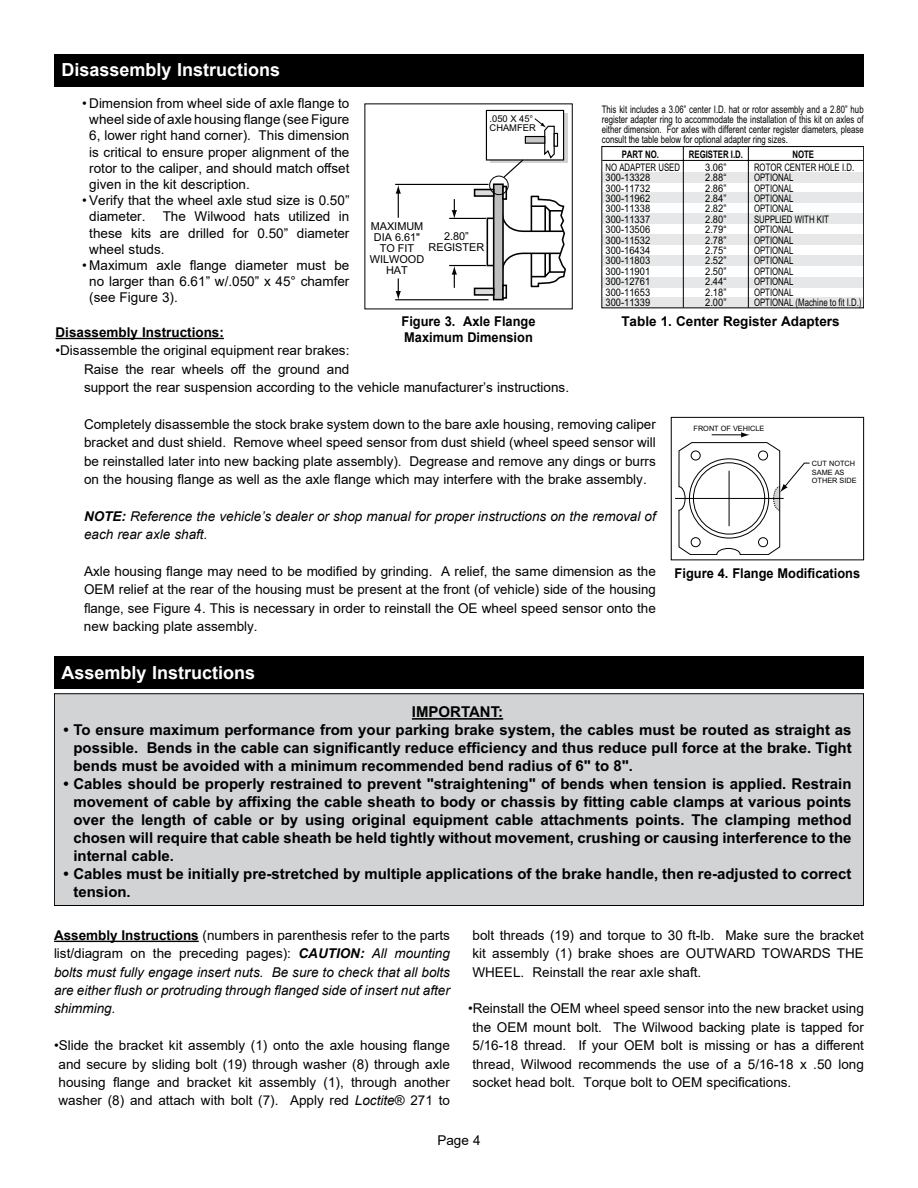
<style>
.page{position:relative;width:918px;height:1188px;background:#fff}
.page>*{position:absolute;margin:0;border:0;box-sizing:border-box;transform-origin:0 0}
.t1{font:700 18px "Arial";color:#fff}
.t2{font:700 15px/18px "Arial";color:#000;text-align:justify}
.t3{font:13.5px/18.3px "Arial";color:#000;text-align:justify}
.t4{font:italic 13.5px/18.3px "Arial";color:#000}
.t5{font:700 13.5px/16.2px "Arial";color:#000;scale:.95 1}
.t6{font:700 13.5px "Arial";color:#000}
.t7{font:10.95px/10.9px "Arial";color:#000;text-align:center}
.t8{font:10.35px/10.4px "Arial";color:#000;scale:.75 1}
.t9{font:10.35px/10.4px "Arial";color:#000;text-align:justify;scale:.9 1}
.t10{font:700 10.35px "Arial";color:#000;scale:.75 1}
.t11{font:9.3px/9.3px "Arial";color:#000}
.t12{font:7.35px/8.9px "Arial";color:#000}
.s1{font-weight:700}
.s2{font-weight:700;font-style:normal}
.s3{font-style:normal}
.s4{font-style:italic}
</style>
<div class="page">
<hr style="left:56px;top:338px;width:168px;height:1px;background:#000">
<div style="left:54px;top:54px;width:810px;height:32px;background:#000"></div>
<svg style="left:675px;top:432px;width:135px;height:123px"></svg>
<div style="left:671px;top:417px;width:193px;height:143px;border:1px solid #000"></div>
<svg style="left:487px;top:218px;width:6px;height:48px"></svg>
<div style="left:494px;top:184px;width:9px;height:116px;background:#bcbec0"></div>
<div style="left:493px;top:183px;width:11px;height:117px;border:2px solid #000"></div>
<svg style="left:502px;top:186px;width:5px;height:9px"></svg>
<svg style="left:474px;top:189px;width:20px;height:8px"></svg>
<div style="left:502px;top:285px;width:5px;height:14px;border:2px solid #000"></div>
<div style="left:475px;top:288px;width:19px;height:7px;background:#dcddde"></div>
<div style="left:474px;top:288px;width:20px;height:8px;border:2px solid #000"></div>
<svg style="left:501px;top:195px;width:65px;height:103px"></svg>
<hr style="left:395px;top:184px;width:94px;height:1px;background:#000">
<hr style="left:449px;top:218px;width:37px;height:1px;background:#000">
<hr style="left:395px;top:299px;width:94px;height:1px;background:#000">
<hr style="left:449px;top:265px;width:37px;height:1px;background:#000">
<svg style="left:396px;top:185px;width:5px;height:33px"></svg>
<svg style="left:396px;top:278px;width:5px;height:22px"></svg>
<svg style="left:452px;top:266px;width:5px;height:22px"></svg>
<svg style="left:452px;top:199px;width:5px;height:19px"></svg>
<svg style="left:490px;top:113px;width:77px;height:50px"></svg>
<div style="left:486px;top:110px;width:78px;height:50px;background:#fff"></div>
<div style="left:486px;top:110px;width:78px;height:51px;border:1px solid #000"></div>
<svg style="left:555px;top:133px;width:3px;height:14px"></svg>
<div style="left:525px;top:136px;width:20px;height:8px;background:#c7c8ca;border:1px solid #000"></div>
<svg style="left:534px;top:118px;width:21px;height:41px"></svg>
<div style="left:489px;top:176px;width:20px;height:19px;border:1px solid #000;border-radius:50%"></div>
<svg style="left:502px;top:159px;width:23px;height:20px"></svg>
<div style="left:602px;top:173px;width:262px;height:10px;background:#e6e7e8"></div>
<div style="left:602px;top:192px;width:262px;height:11px;background:#e6e7e8"></div>
<div style="left:602px;top:214px;width:262px;height:10px;background:#e6e7e8"></div>
<div style="left:602px;top:234px;width:262px;height:11px;background:#e6e7e8"></div>
<div style="left:602px;top:255px;width:262px;height:11px;background:#e6e7e8"></div>
<div style="left:602px;top:277px;width:262px;height:10px;background:#e6e7e8"></div>
<div style="left:602px;top:297px;width:262px;height:11px;background:#e6e7e8"></div>
<div style="left:602px;top:146px;width:262px;height:162px;border:1px solid #000"></div>
<hr style="left:602px;top:160px;width:261px;height:1px;background:#000">
<hr style="left:683px;top:147px;width:1px;height:161px;background:#000">
<hr style="left:748px;top:147px;width:1px;height:161px;background:#000">
<hr style="left:54px;top:941px;width:145px;height:1px;background:#000">
<div style="left:54px;top:657px;width:810px;height:32px;background:#000"></div>
<div style="left:54px;top:694px;width:810px;height:212px;background:#d1d3d4"></div>
<div style="left:54px;top:693px;width:810px;height:213px;border:1px solid #000"></div>
<hr style="left:412px;top:718px;width:91px;height:2px;background:#000">
<h1 class="t1" style="left:62px;top:57px;width:220px">Disassembly Instructions</h1>
<p class="t3" style="left:89px;top:95px;width:262px;line-height:16.2px;text-indent:-7px">• Dimension from wheel side of axle flange to wheel side of axle housing flange (see Figure 6, lower right hand corner). This dimension is critical to ensure proper alignment of the rotor to the caliper, and should match offset given in the kit description.</p>
<p class="t3" style="left:89px;top:192px;width:262px;line-height:16.2px;text-indent:-7px">• Verify that the wheel axle stud size is 0.50” diameter.</p>
<p class="t8" style="left:602px;top:105px;width:351px;line-height:9.9px;text-align:justify">This kit includes a 3.06” center I.D. hat or rotor assembly and a 2.80” hub register adapter ring to accommodate the installation of this kit on axles of either dimension. For axles with different center register diameters, please consult the table below for optional adapter ring sizes.</p>
<p class="t10" style="left:622px;top:147px;width:51px">PART NO.</p>
<p class="t10" style="left:689px;top:147px;width:74px">REGISTER I.D.</p>
<p class="t10" style="left:792px;top:147px;width:30px">NOTE</p>
<p class="t8" style="left:605px;top:162px;width:101px">NO ADAPTER USED<br>300-13328<br>300-11732<br>300-11962<br>300-11338<br>300-11337<br>300-13506<br>300-11532<br>300-16434<br>300-11803<br>300-11901<br>300-12761<br>300-11653<br>300-11339</p>
<p class="t9" style="left:705px;top:162px;width:25px">3.06” 2.88“ 2.86” 2.84” 2.82” 2.80” 2.79“ 2.78” 2.75“ 2.52” 2.50” 2.44“ 2.18” 2.00”</p>
<p class="t8" style="left:754px;top:162px;width:145px">ROTOR CENTER HOLE I.D.<br>OPTIONAL<br>OPTIONAL<br>OPTIONAL<br>OPTIONAL<br>SUPPLIED WITH KIT<br>OPTIONAL<br>OPTIONAL<br>OPTIONAL<br>OPTIONAL<br>OPTIONAL<br>OPTIONAL<br>OPTIONAL<br>OPTIONAL (Machine to fit I.D.)</p>
<p class="t11" style="left:490px;top:114px;width:48px">.050 X 45°<br>CHAMFER</p>
<p class="t3" style="left:89px;top:209px;width:262px;line-height:16.2px;text-indent:73px">The Wilwood hats utilized in these kits are drilled for 0.50” diameter wheel studs.</p>
<p class="t3" style="left:89px;top:257px;width:262px;line-height:16.2px;text-indent:-7px">• Maximum axle flange diameter must be no larger than 6.61” w/.050” x 45° chamfer (see Figure 3).</p>
<p class="t6" style="left:56px;top:323px;width:170px">Disassembly Instructions:</p>
<p class="t3" style="left:84px;top:341px;width:487px;text-align:left;text-indent:-28px">•Disassemble the original equipment rear brakes:<br>Raise the rear wheels off the ground and<br>support the rear suspension according to the vehicle manufacturer’s instructions.</p>
<p class="t3" style="left:84px;top:415px;width:573px">Completely disassemble the stock brake system down to the bare axle housing, removing caliper bracket and dust shield. Remove wheel speed sensor from dust shield (wheel speed sensor will be reinstalled later into new backing plate assembly). Degrease and remove any dings or burrs on the housing flange as well as the axle flange which may interfere with the brake assembly.</p>
<p class="t4" style="left:84px;top:507px;width:573px"><span class="s1">NOTE:</span> Reference the vehicle’s dealer or shop manual for proper instructions on the removal of each rear axle shaft.</p>
<p class="t3" style="left:84px;top:562px;width:573px">Axle housing flange may need to be modified by grinding. A relief, the same dimension as the OEM relief at the rear of the housing must be present at the front (of vehicle) side of the housing flange, see Figure 4. This is necessary in order to reinstall the OE wheel speed sensor onto the new backing plate assembly.</p>
<p class="t7" style="left:370px;top:221px;width:56px">MAXIMUM<br>DIA 6.61"<br>TO FIT<br>WILWOOD<br>HAT</p>
<p class="t7" style="left:429px;top:231px;width:57px">2.80”<br>REGISTER</p>
<p class="t6" style="left:621px;top:312px;width:220px">Table 1. Center Register Adapters</p>
<p class="t5" style="left:402px;top:313px;width:143px">Figure 3. Axle Flange<br>Maximum Dimension</p>
<p class="t12" style="left:694px;top:424px;width:72px">FRONT OF VEHICLE</p>
<p class="t12" style="left:812px;top:459px;width:46px">CUT NOTCH<br>SAME AS<br>OTHER SIDE</p>
<p class="t5" style="left:675px;top:566px;width:197px">Figure 4. Flange Modifications</p>
<h1 class="t1" style="left:62px;top:660px;width:195px">Assembly Instructions</h1>
<p class="t2" style="left:412px;top:704px;width:93px">IMPORTANT:</p>
<p class="t2" style="left:73px;top:722px;width:780px;text-indent:-10px">• To ensure maximum performance from your parking brake system, the cables must be routed as straight as possible. Bends in the cable can significantly reduce efficiency and thus reduce pull force at the brake. Tight bends must be avoided with a minimum recommended bend radius of 6" to 8".</p>
<p class="t2" style="left:73px;top:775px;width:780px;text-indent:-10px">• Cables should be properly restrained to prevent "straightening" of bends when tension is applied. Restrain movement of cable by affixing the cable sheath to body or chassis by fitting cable clamps at various points over the length of cable or by using original equipment cable attachments points. The clamping method chosen will require that cable sheath be held tightly without movement, crushing or causing interference to the internal cable.</p>
<p class="t2" style="left:73px;top:865px;width:780px;text-indent:-10px">• Cables must be initially pre-stretched by multiple applications of the brake handle, then re-adjusted to correct tension.</p>
<p class="t3" style="left:472px;top:926px;width:393px">bolt threads (19) and torque to 30 ft-lb. Make sure the bracket kit assembly (1) brake shoes are OUTWARD TOWARDS THE WHEEL. Reinstall the rear axle shaft.</p>
<p class="t3" style="left:472px;top:999px;width:393px;text-indent:-4px">•Reinstall the OEM wheel speed sensor into the new bracket using the OEM mount bolt. The Wilwood backing plate is tapped for 5/16-18 thread. If your OEM bolt is missing or has a different thread, Wilwood recommends the use of a 5/16-18 x .50 long socket head bolt. Torque bolt to OEM specifications.</p>
<p class="t4" style="left:54px;top:926px;width:398px;text-align:justify"><span class="s2">Assembly Instructions</span> <span class="s3">(numbers in parenthesis refer to the parts list/diagram on the preceding pages):</span> <span class="s1">CAUTION:</span> All mounting bolts must fully engage insert nuts. Be sure to check that all bolts are either flush or protruding through flanged side of insert nut after shimming.</p>
<p class="t3" style="left:54px;top:1036px;width:397px;text-align:center">•Slide the bracket kit assembly (1) onto the axle housing flange and secure by sliding bolt (19) through washer (8) through axle housing flange and bracket kit assembly (1), through another washer (8) and attach with bolt (7). Apply red <span class="s4">Loctite</span>® 271 to</p>
<p class="t3" style="left:437px;top:1131px;width:45px">Page 4</p>
</div>
